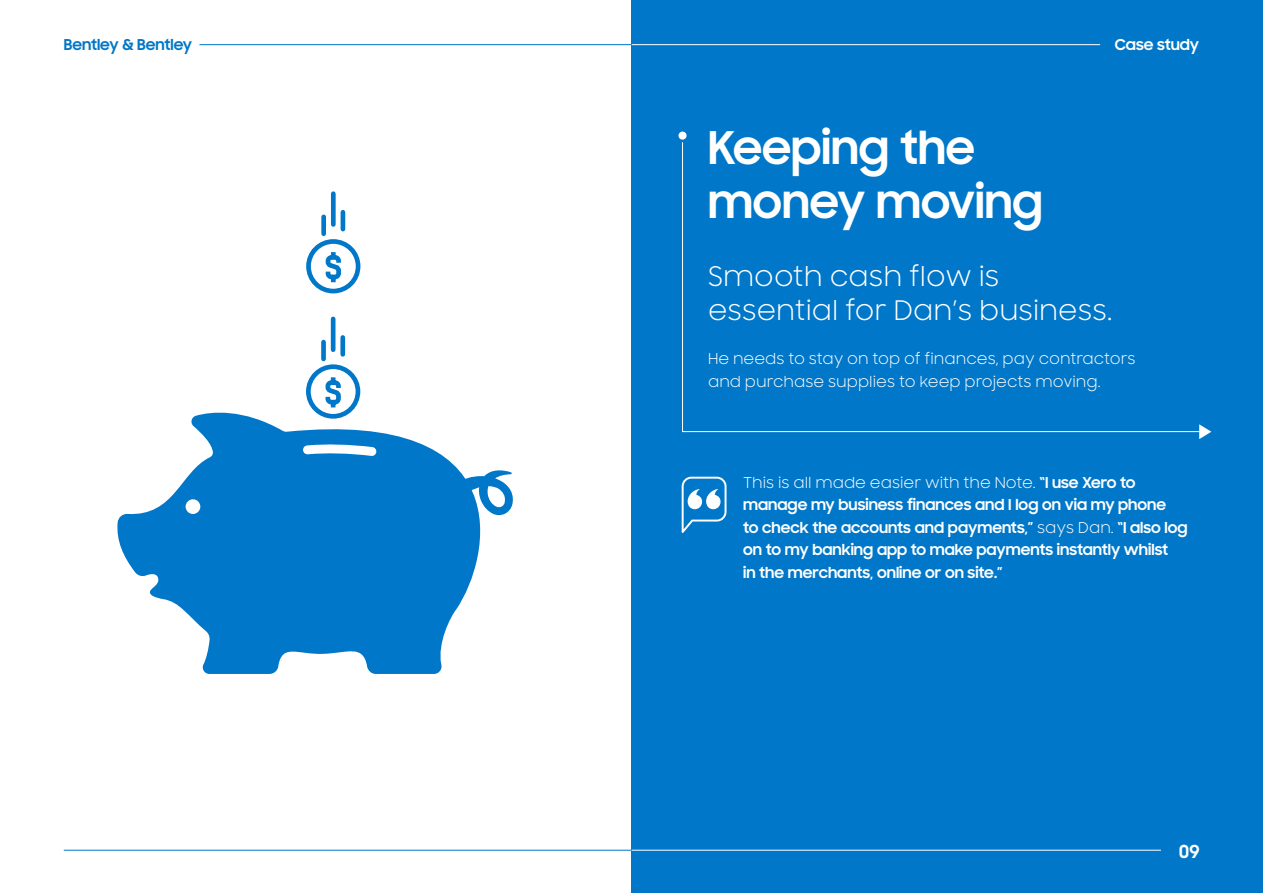
<style>
.page{position:relative;width:1263px;height:893px;background:#fff}
.page>*{position:absolute;margin:0;border:0;box-sizing:border-box;transform-origin:0 0}
.t1{font:700 45px/54px "Samsung Sharp Sans";color:#fff}
.t2{font:27px/34.5px "Samsung Sharp Sans";color:#fff}
.t3{font:700 18px "Samsung Sharp Sans";color:#fff}
.t4{font:700 15px/22.5px "Samsung Sharp Sans";color:#fff}
.t5{font:15px/22.5px "Samsung Sharp Sans";color:#fff}
.t6{font:700 15px "Samsung Sharp Sans";color:#0077c8}
.s1{font-weight:400}
</style>
<div class="page">
<div style="left:631px;top:0;width:632px;height:893px;background:#0077c8"></div>
<svg style="left:682px;top:142px;width:517px;height:290px"></svg>
<svg style="left:1199px;top:424px;width:12px;height:15px"></svg>
<div style="left:678px;top:132px;width:8px;height:8px;background:#fff;border-radius:50%"></div>
<svg style="left:682px;top:477px;width:44px;height:56px"></svg>
<hr style="left:631px;top:44px;width:469px;height:1px;background:#fff">
<hr style="left:631px;top:850px;width:530px;height:1px;background:#fff">
<hr style="left:64px;top:850px;width:567px;height:1px;background:#0077c8">
<hr style="left:199px;top:44px;width:432px;height:1px;background:#0077c8">
<svg style="left:306px;top:239px;width:55px;height:55px"></svg>
<div style="left:321px;top:217px;width:5px;height:17px;background:#0077c8"></div>
<div style="left:331px;top:194px;width:5px;height:30px;background:#0077c8"></div>
<hr style="left:341px;top:212px;width:4px;height:17px;background:#0077c8">
<svg style="left:117px;top:412px;width:383px;height:262px;fill:#0077c8"></svg>
<div style="left:186px;top:499px;width:14px;height:15px;background:#fff;border-radius:50%"></div>
<svg style="left:303px;top:444px;width:74px;height:12px"></svg>
<svg style="left:454px;top:470px;width:59px;height:45px"></svg>
<svg style="left:304px;top:364px;width:59px;height:57px"></svg>
<div style="left:321px;top:342px;width:5px;height:17px;background:#0077c8"></div>
<hr style="left:331px;top:319px;width:4px;height:31px;background:#0077c8">
<div style="left:340px;top:337px;width:5px;height:17px;background:#0077c8"></div>
<p class="t6" style="left:64px;top:33px;width:130px">Bentley &amp; Bentley</p>
<p class="t4" style="left:1115px;top:33px;width:86px">Case study</p>
<h1 class="t1" style="left:708px;top:119px;width:336px">Keeping the money moving</h1>
<h2 class="t2" style="left:708px;top:258px;width:406px">Smooth cash flow is essential for Dan’s business.</h2>
<p class="t5" style="left:708px;top:347px;width:429px">He needs to stay on top of finances, pay contractors and purchase supplies to keep projects moving.</p>
<p class="t4" style="left:743px;top:470px;width:446px"><span class="s1">This is all made easier with the Note.</span> “I use Xero to manage my business finances and I log on via my phone<br>to check the accounts and payments,” <span class="s1">says Dan.</span> “I also log on to my banking app to make payments instantly whilst<br>in the merchants, online or on site.”</p>
<p class="t3" style="left:1179px;top:838px;width:22px">09</p>
</div>
